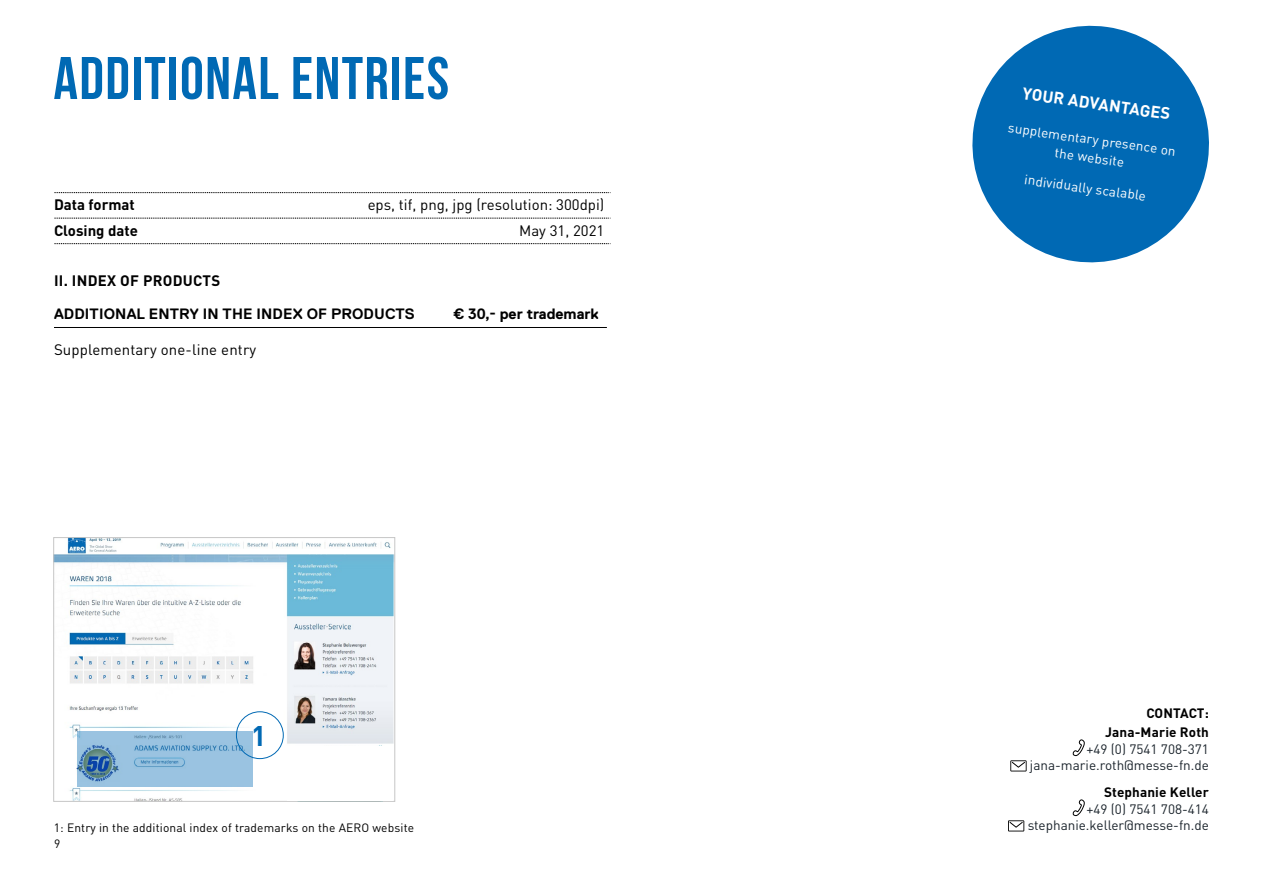
<style>
.page{position:relative;width:1263px;height:893px;background:#fff}
.page>*{position:absolute;margin:0;border:0;box-sizing:border-box;transform-origin:0 0}
.t1{font:700 60px "Bebas Neue";letter-spacing:.025em;color:#0069b4}
.t2{font:700 28.05px "DIN Pro";color:#0069b4}
.t3{font:700 16.5px "DIN Pro";color:#fff}
.t4{font:15px "DIN Pro";color:#000}
.t5{font:700 15px "Replica Pro";letter-spacing:.01em;color:#000}
.t6{font:700 15px "DIN Pro";color:#000}
.t7{font:700 15px "DIN Pro";letter-spacing:.02em;color:#000}
.t8{font:13.5px/16.5px "DIN Pro";color:#1b242c;text-align:right}
.t9{font:13.5px/18px "DIN Pro";color:#fff;text-align:center}
.t10{font:700 13.5px/19.5px "DIN Pro";letter-spacing:.01em;color:#000;text-align:right}
.t11{font:12px "DIN Pro";letter-spacing:.01em;color:#000}
</style>
<div class="page">
<svg style="left:972px;top:25px;width:237px;height:238px;fill:#0069b4"></svg>
<svg style="left:54px;top:192px;width:557px;height:1px"></svg>
<svg style="left:54px;top:218px;width:557px;height:1px"></svg>
<svg style="left:54px;top:243px;width:557px;height:1px"></svg>
<hr style="left:54px;top:327px;width:553px;height:1px;background:#000">
<svg style="left:1072px;top:739px;width:13px;height:17px"></svg>
<svg style="left:1010px;top:760px;width:16px;height:11px"></svg>
<svg style="left:1072px;top:799px;width:13px;height:17px"></svg>
<svg style="left:1008px;top:820px;width:16px;height:11px"></svg>
<img style="left:55px;top:539px;width:338px;height:260px">
<div style="left:53px;top:537px;width:342px;height:264px;border:1px solid #c6c6c6"></div>
<svg style="left:77px;top:731px;width:176px;height:56px;background:#8cb8d7"></svg>
<div style="left:236px;top:711px;width:48px;height:48px;border:1px solid #0069b4;border-radius:50%"></div>
<div style="left:287px;top:746px;width:105px;height:55px;background:#fff"></div>
<h1 class="t1" style="left:53px;top:45px;width:397px">ADDITIONAL ENTRIES</h1>
<p class="t6" style="left:54px;top:194px;width:82px">Data format</p>
<p class="t4" style="left:368px;top:194px;width:238px">eps, tif, png, jpg (resolution: 300dpi)</p>
<p class="t6" style="left:54px;top:220px;width:85px">Closing date</p>
<p class="t4" style="left:519px;top:220px;width:87px">May 31, 2021</p>
<p class="t7" style="left:54px;top:270px;width:168px">II. INDEX OF PRODUCTS</p>
<p class="t5" style="left:54px;top:306px;width:362px">ADDITIONAL ENTRY IN THE INDEX OF PRODUCTS</p>
<p class="t5" style="left:453px;top:306px;width:147px">€ 30,- per trademark</p>
<p class="t4" style="left:54px;top:339px;width:204px">Supplementary one-line entry</p>
<h2 class="t2" style="left:251px;top:717px;width:17px">1</h2>
<p class="t11" style="left:54px;top:819px;width:362px">1: Entry in the additional index of trademarks on the AERO website</p>
<p class="t11" style="left:54px;top:836px;width:8px">9</p>
<p class="t3" style="left:1024px;top:82px;width:151px;rotate:8deg">YOUR ADVANTAGES</p>
<p class="t9" style="left:1010px;top:118px;width:171px;rotate:8deg">supplementary presence on the website</p>
<p class="t9" style="left:1026px;top:170px;width:124px;rotate:8deg">individually scalable</p>
<p class="t10" style="left:1105px;top:703px;width:105px">CONTACT:<br>Jana-Marie Roth</p>
<p class="t8" style="left:1030px;top:740px;width:180px">+49 (0) 7541 708-371 jana-marie.roth@messe-fn.de</p>
<p class="t10" style="left:1104px;top:782px;width:106px">Stephanie Keller</p>
<p class="t8" style="left:1028px;top:800px;width:183px">+49 (0) 7541 708-414 stephanie.keller@messe-fn.de</p>
</div>
